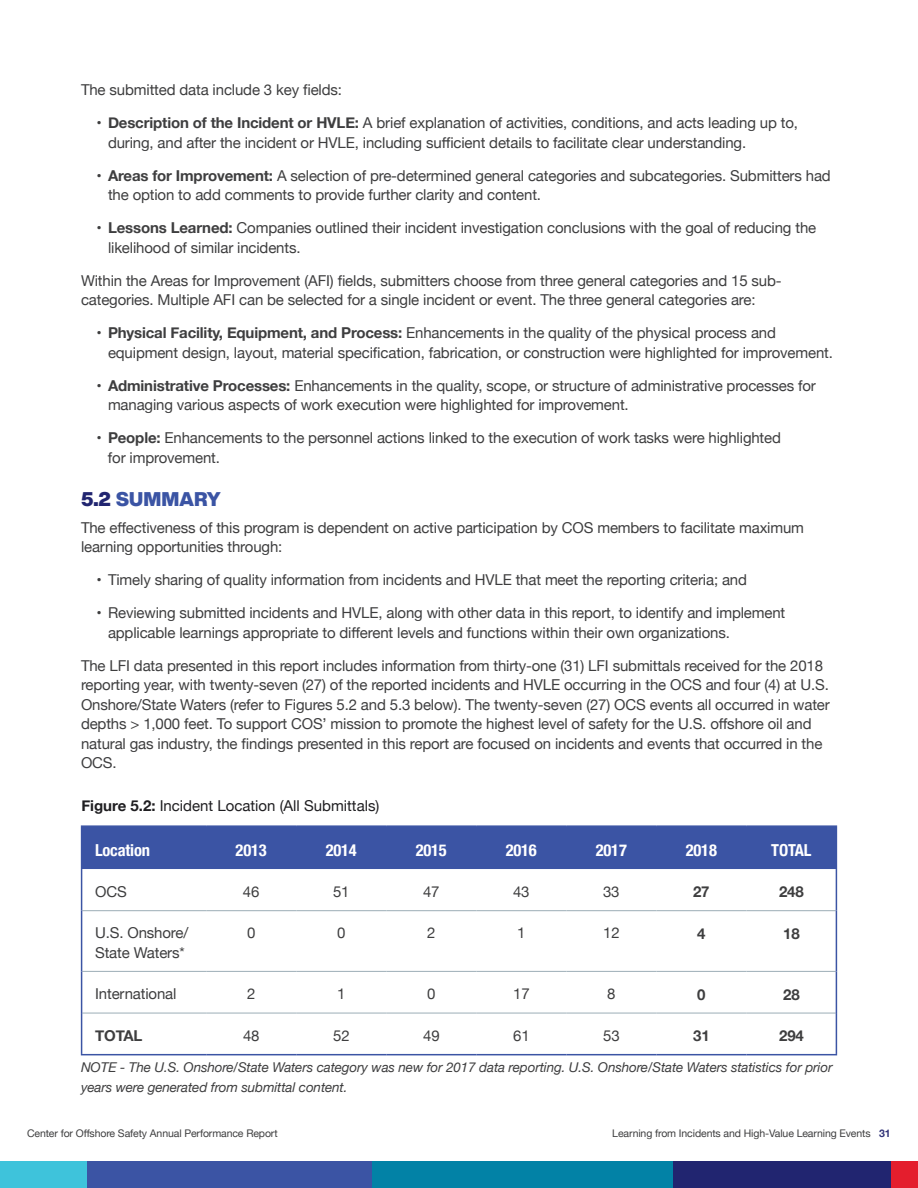
<style>
.page{position:relative;width:918px;height:1188px;background:#fff}
.page>*{position:absolute;margin:0;border:0;box-sizing:border-box;transform-origin:0 0}
.t1{font:900 19.5px "Helvetica Now Display";letter-spacing:.01em;color:#3b54a4}
.t2{font:700 condensed 16.5px "Helvetica Neue";letter-spacing:-.01em;color:#fff}
.t3{font:15px/19.5px "Helvetica Neue";letter-spacing:-.01em;color:#3e3e3f}
.t4{font:15px "Helvetica Neue";color:#1f1e21}
.t5{font:700 15px "Helvetica Neue";letter-spacing:-.01em;color:#3e3e3f}
.t6{font:italic 13.5px/19.5px "Helvetica Neue";letter-spacing:-.01em;color:#3e3e3f}
.t7{font:10.5px "Helvetica Neue";letter-spacing:-.01em;color:#3e3e3f}
.s1{font-weight:700}
.s2{color:#212570}
.s3{font-weight:700;color:#323478}
</style>
<div class="page">
<div style="left:0;top:1161px;width:88px;height:27px;background:#3ec3db"></div>
<div style="left:891px;top:1161px;width:27px;height:27px;background:#e41e2d"></div>
<div style="left:673px;top:1161px;width:218px;height:27px;background:#212570"></div>
<div style="left:88px;top:1161px;width:285px;height:27px;background:#3b54a4"></div>
<div style="left:373px;top:1161px;width:300px;height:27px;background:#0282a6"></div>
<div style="left:82px;top:827px;width:754px;height:42px;background:#3b54a4"></div>
<hr style="left:82px;top:910px;width:124px;height:1px;background:#a7b6be">
<hr style="left:206px;top:910px;width:90px;height:1px;background:#a7b6be">
<hr style="left:296px;top:910px;width:90px;height:1px;background:#a7b6be">
<hr style="left:386px;top:910px;width:90px;height:1px;background:#a7b6be">
<hr style="left:476px;top:910px;width:90px;height:1px;background:#a7b6be">
<hr style="left:566px;top:910px;width:90px;height:1px;background:#a7b6be">
<hr style="left:656px;top:910px;width:90px;height:1px;background:#a7b6be">
<hr style="left:746px;top:910px;width:90px;height:1px;background:#a7b6be">
<hr style="left:82px;top:971px;width:124px;height:1px;background:#a7b6be">
<hr style="left:206px;top:971px;width:90px;height:1px;background:#a7b6be">
<hr style="left:296px;top:971px;width:90px;height:1px;background:#a7b6be">
<hr style="left:386px;top:971px;width:90px;height:1px;background:#a7b6be">
<hr style="left:476px;top:971px;width:90px;height:1px;background:#a7b6be">
<hr style="left:566px;top:971px;width:90px;height:1px;background:#a7b6be">
<hr style="left:656px;top:971px;width:90px;height:1px;background:#a7b6be">
<hr style="left:746px;top:971px;width:90px;height:1px;background:#a7b6be">
<hr style="left:82px;top:1013px;width:124px;height:1px;background:#a7b6be">
<hr style="left:206px;top:1013px;width:90px;height:1px;background:#a7b6be">
<hr style="left:296px;top:1013px;width:90px;height:1px;background:#a7b6be">
<hr style="left:386px;top:1013px;width:90px;height:1px;background:#a7b6be">
<hr style="left:476px;top:1013px;width:90px;height:1px;background:#a7b6be">
<hr style="left:566px;top:1013px;width:90px;height:1px;background:#a7b6be">
<hr style="left:656px;top:1013px;width:90px;height:1px;background:#a7b6be">
<hr style="left:746px;top:1013px;width:90px;height:1px;background:#a7b6be">
<hr style="left:81px;top:825px;width:125px;height:2px;background:#3b54a4">
<hr style="left:81px;top:827px;width:1px;height:42px;background:#3b54a4">
<hr style="left:206px;top:825px;width:90px;height:2px;background:#3b54a4">
<hr style="left:296px;top:825px;width:90px;height:2px;background:#3b54a4">
<hr style="left:386px;top:825px;width:90px;height:2px;background:#3b54a4">
<hr style="left:476px;top:825px;width:90px;height:2px;background:#3b54a4">
<hr style="left:566px;top:825px;width:90px;height:2px;background:#3b54a4">
<hr style="left:656px;top:825px;width:90px;height:2px;background:#3b54a4">
<hr style="left:746px;top:825px;width:91px;height:2px;background:#3b54a4">
<hr style="left:836px;top:827px;width:1px;height:42px;background:#3b54a4">
<hr style="left:81px;top:869px;width:1px;height:42px;background:#3b54a4">
<hr style="left:836px;top:869px;width:1px;height:42px;background:#3b54a4">
<hr style="left:81px;top:911px;width:1px;height:60px;background:#3b54a4">
<hr style="left:836px;top:911px;width:1px;height:60px;background:#3b54a4">
<hr style="left:81px;top:971px;width:1px;height:42px;background:#3b54a4">
<hr style="left:836px;top:971px;width:1px;height:42px;background:#3b54a4">
<hr style="left:81px;top:1013px;width:1px;height:41px;background:#3b54a4">
<hr style="left:836px;top:1013px;width:1px;height:41px;background:#3b54a4">
<hr style="left:81px;top:1054px;width:125px;height:1px;background:#3b54a4">
<hr style="left:206px;top:1054px;width:90px;height:1px;background:#3b54a4">
<hr style="left:296px;top:1054px;width:90px;height:1px;background:#3b54a4">
<hr style="left:386px;top:1054px;width:90px;height:1px;background:#3b54a4">
<hr style="left:476px;top:1054px;width:90px;height:1px;background:#3b54a4">
<hr style="left:566px;top:1054px;width:90px;height:1px;background:#3b54a4">
<hr style="left:656px;top:1054px;width:90px;height:1px;background:#3b54a4">
<hr style="left:746px;top:1054px;width:91px;height:1px;background:#3b54a4">
<p class="t3" style="left:81px;top:81px;width:263px">The submitted data include 3 key fields:</p>
<p class="t3" style="left:108px;top:114px;width:691px;text-indent:-11px">• <span class="s1">Description of the Incident or HVLE:</span> A brief explanation of activities, conditions, and acts leading up to, during, and after the incident or HVLE, including sufficient details to facilitate clear understanding.</p>
<p class="t3" style="left:108px;top:167px;width:724px;text-indent:-11px">• <span class="s1">Areas for Improvement:</span> A selection of pre-determined general categories and subcategories. Submitters had the option to add comments to provide further clarity and content.</p>
<p class="t3" style="left:108px;top:219px;width:710px;text-indent:-11px">• <span class="s1">Lessons Learned:</span> Companies outlined their incident investigation conclusions with the goal of reducing the likelihood of similar incidents.</p>
<p class="t3" style="left:81px;top:272px;width:702px">Within the Areas for Improvement (AFI) fields, submitters choose from three general categories and 15 sub&shy;categories. Multiple AFI can be selected for a single incident or event. The three general categories are:</p>
<p class="t3" style="left:108px;top:324px;width:727px;text-indent:-11px">• <span class="s1">Physical Facility, Equipment, and Process:</span> Enhancements in the quality of the physical process and equipment design, layout, material specification, fabrication, or construction were highlighted for improvement.</p>
<p class="t3" style="left:108px;top:377px;width:709px;text-indent:-11px">• <span class="s1">Administrative Processes:</span> Enhancements in the quality, scope, or structure of administrative processes for managing various aspects of work execution were highlighted for improvement.</p>
<p class="t3" style="left:108px;top:429px;width:675px;text-indent:-11px">• <span class="s1">People:</span> Enhancements to the personnel actions linked to the execution of work tasks were highlighted for improvement.</p>
<h1 class="t1" style="left:81px;top:486px;width:141px"><span class="s2">5.2</span> SUMMARY</h1>
<p class="t3" style="left:81px;top:518px;width:725px">The effectiveness of this program is dependent on active participation by COS members to facilitate maximum learning opportunities through:</p>
<p class="t3" style="left:97px;top:571px;width:652px">• Timely sharing of quality information from incidents and HVLE that meet the reporting criteria; and</p>
<p class="t3" style="left:108px;top:604px;width:679px;text-indent:-11px">• Reviewing submitted incidents and HVLE, along with other data in this report, to identify and implement applicable learnings appropriate to different levels and functions within their own organizations.</p>
<p class="t3" style="left:81px;top:656px;width:750px">The LFI data presented in this report includes information from thirty-one (31) LFI submittals received for the 2018 reporting year, with twenty-seven (27) of the reported incidents and HVLE occurring in the OCS and four (4) at U.S.<br>Onshore/State Waters (refer to Figures 5.2 and 5.3 below). The twenty-seven (27) OCS events all occurred in water depths &gt; 1,000 feet. To support COS’ mission to promote the highest level of safety for the U.S. offshore oil and natural gas industry, the findings presented in this report are focused on incidents and events that occurred in the OCS.</p>
<p class="t4" style="left:81px;top:795px;width:300px"><span class="s1">Figure 5.2:</span> Incident Location (All Submittals)</p>
<p class="t2" style="left:95px;top:836px;width:56px">Location</p>
<p class="t2" style="left:236px;top:836px;width:33px">2013</p>
<p class="t2" style="left:326px;top:836px;width:33px">2014</p>
<p class="t2" style="left:416px;top:836px;width:33px">2015</p>
<p class="t2" style="left:506px;top:836px;width:33px">2016</p>
<p class="t2" style="left:596px;top:836px;width:33px">2017</p>
<p class="t2" style="left:686px;top:836px;width:33px">2018</p>
<p class="t2" style="left:771px;top:836px;width:42px">TOTAL</p>
<p class="t3" style="left:95px;top:883px;width:33px">OCS</p>
<p class="t3" style="left:243px;top:883px;width:18px">46</p>
<p class="t3" style="left:333px;top:883px;width:18px">51</p>
<p class="t3" style="left:423px;top:883px;width:18px">47</p>
<p class="t3" style="left:513px;top:883px;width:18px">43</p>
<p class="t3" style="left:603px;top:883px;width:18px">33</p>
<p class="t5" style="left:693px;top:880px;width:18px">27</p>
<p class="t5" style="left:779px;top:880px;width:26px">248</p>
<p class="t3" style="left:95px;top:924px;width:95px">U.S. Onshore/<br>State Waters*</p>
<p class="t3" style="left:247px;top:924px;width:10px">0</p>
<p class="t3" style="left:337px;top:924px;width:10px">0</p>
<p class="t3" style="left:427px;top:924px;width:10px">2</p>
<p class="t3" style="left:517px;top:924px;width:10px">1</p>
<p class="t3" style="left:603px;top:924px;width:18px">12</p>
<p class="t5" style="left:697px;top:922px;width:10px">4</p>
<p class="t5" style="left:783px;top:922px;width:18px">18</p>
<p class="t3" style="left:95px;top:985px;width:83px">International</p>
<p class="t3" style="left:247px;top:985px;width:10px">2</p>
<p class="t3" style="left:337px;top:985px;width:10px">1</p>
<p class="t3" style="left:427px;top:985px;width:10px">0</p>
<p class="t3" style="left:513px;top:985px;width:18px">17</p>
<p class="t3" style="left:607px;top:985px;width:10px">8</p>
<p class="t5" style="left:697px;top:982px;width:10px">0</p>
<p class="t5" style="left:783px;top:982px;width:18px">28</p>
<p class="t5" style="left:95px;top:1024px;width:49px">TOTAL</p>
<p class="t3" style="left:243px;top:1027px;width:18px">48</p>
<p class="t3" style="left:333px;top:1027px;width:18px">52</p>
<p class="t3" style="left:423px;top:1027px;width:18px">49</p>
<p class="t3" style="left:513px;top:1027px;width:18px">61</p>
<p class="t3" style="left:603px;top:1027px;width:18px">53</p>
<p class="t5" style="left:693px;top:1024px;width:18px">31</p>
<p class="t5" style="left:779px;top:1024px;width:26px">294</p>
<p class="t6" style="left:81px;top:1058px;width:753px">NOTE - The U.S. Onshore/State Waters category was new for 2017 data reporting. U.S. Onshore/State Waters statistics for prior years were generated from submittal content.</p>
<p class="t7" style="left:27px;top:1126px;width:252px">Center for Offshore Safety Annual Performance Report</p>
<p class="t7" style="left:612px;top:1126px;width:280px">Learning from Incidents and High-Value Learning Events <span class="s3">31</span></p>
</div>
